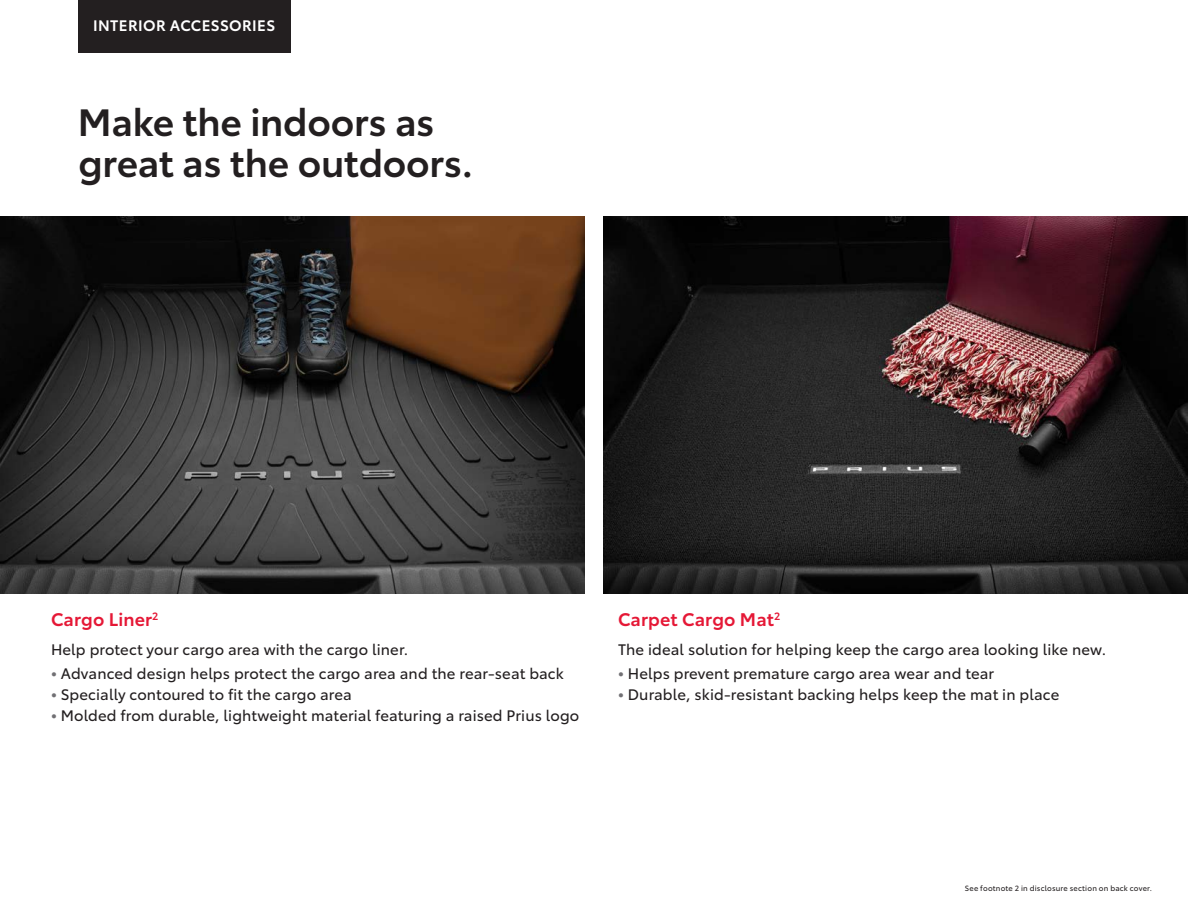
<style>
.page{position:relative;width:1188px;height:918px;background:#fff}
.page>*{position:absolute;margin:0;border:0;box-sizing:border-box;transform-origin:0 0}
._2019_Accessory_INTR{font:600 37.5px/41.2px "Toyota Type";letter-spacing:-.005em;color:#231f20}
._2019_Product_Name_1{font:600 18px "Toyota Type";letter-spacing:.01em;color:#e51836}
._2019_BODY_COPY_Bull{font:15px "Toyota Type";letter-spacing:.01em;color:#231f20}
._2019_BODY_COPY{font:15px "Toyota Type";letter-spacing:.01em;color:#231f20}
.t1{font:600 15px "Toyota Type";letter-spacing:.025em;color:#fff}
._2019_Disclaimer_Cop{font:7.5px "Toyota Type";letter-spacing:.025em;color:#231f20}
.s1{font-weight:700;color:#717074}
</style>
<div class="page">
<img style="left:603px;top:216px;width:585px;height:378px">
<img style="left:0;top:216px;width:585px;height:378px">
<div style="left:78px;top:0;width:212px;height:52px;background:#231f20"></div>
<p class="t1" style="left:93px;top:14px;width:184px">INTERIOR ACCESSORIES</p>
<p class="_2019_Accessory_INTR" style="left:78px;top:99px;width:397px">Make the indoors as great as the outdoors.</p>
<p class="_2019_Product_Name_1" style="left:51px;top:606px;width:109px">Cargo Liner<sup>2</sup></p>
<p class="_2019_BODY_COPY" style="left:51px;top:638px;width:359px">Help protect your cargo area with the cargo liner.</p>
<p class="_2019_BODY_COPY_Bull" style="left:51px;top:662px;width:514px"><span class="s1">•</span> Advanced design helps protect the cargo area and the rear-seat back</p>
<p class="_2019_BODY_COPY_Bull" style="left:51px;top:683px;width:302px"><span class="s1">•</span> Specially contoured to fit the cargo area</p>
<p class="_2019_BODY_COPY_Bull" style="left:51px;top:704px;width:530px"><span class="s1">•</span> Molded from durable, lightweight material featuring a raised Prius logo</p>
<p class="_2019_Product_Name_1" style="left:618px;top:606px;width:164px">Carpet Cargo Mat<sup>2</sup></p>
<p class="_2019_BODY_COPY" style="left:618px;top:638px;width:490px">The ideal solution for helping keep the cargo area looking like new.</p>
<p class="_2019_BODY_COPY_Bull" style="left:618px;top:662px;width:378px"><span class="s1">•</span> Helps prevent premature cargo area wear and tear</p>
<p class="_2019_BODY_COPY_Bull" style="left:618px;top:683px;width:443px"><span class="s1">•</span> Durable, skid-resistant backing helps keep the mat in place</p>
<p class="_2019_Disclaimer_Cop" style="left:965px;top:883px;width:189px">See footnote 2 in disclosure section on back cover.</p>
</div>
